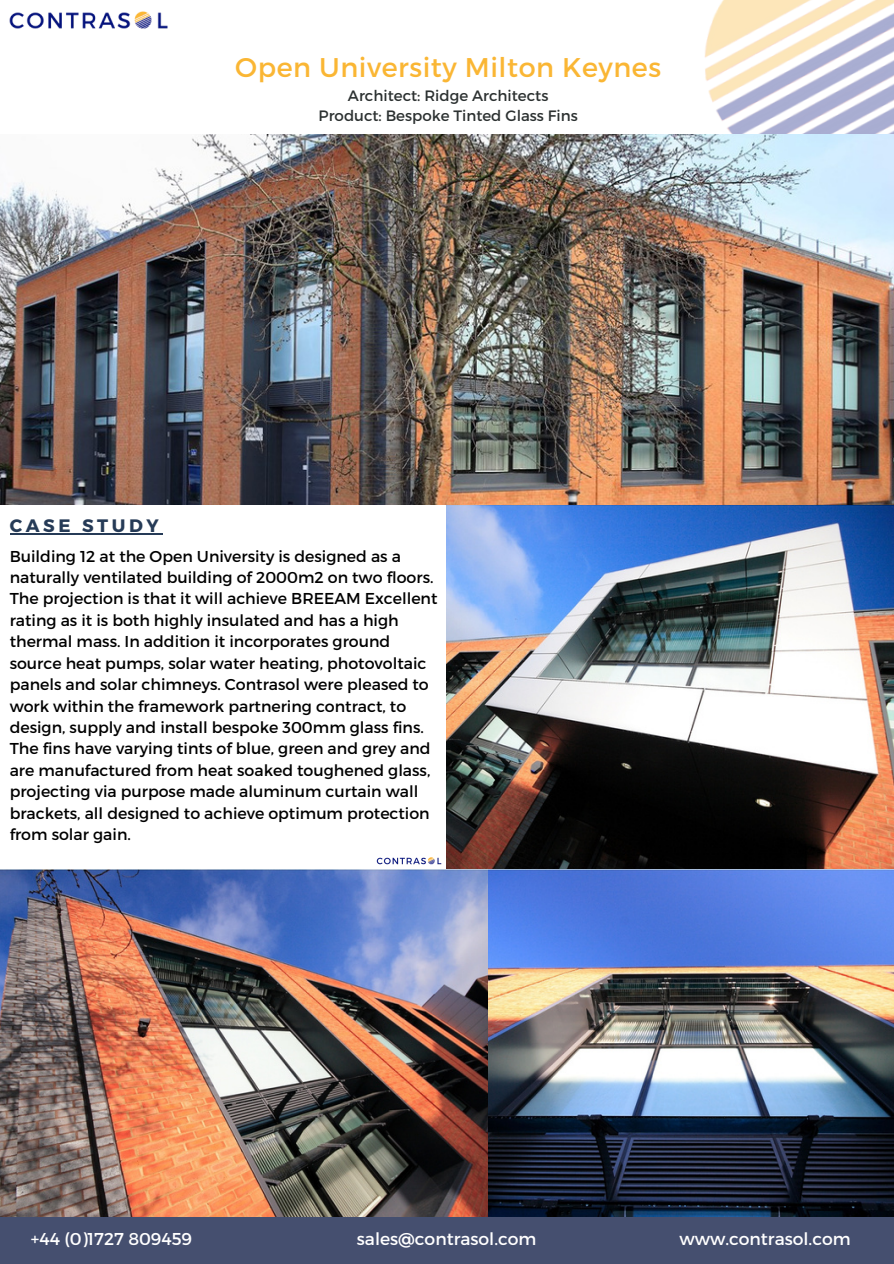
<style>
.page{position:relative;width:894px;height:1264px;background:#fff}
.page>*{position:absolute;margin:0;border:0;box-sizing:border-box;transform-origin:0 0}
.t1{font:27px "Montserrat";letter-spacing:.02em;color:#fab634}
.t2{font:700 18px "Montserrat";letter-spacing:.2em;color:#263b57}
.t3{font:17.1px "Montserrat";color:#fff}
.t4{font:15.75px/21.5px "Montserrat";color:#000}
.t5{font:15px "Montserrat";color:#2c3131}
</style>
<div class="page">
<img style="left:446px;top:505px;width:447px;height:364px">
<div style="left:0;top:1216px;width:893px;height:47px;background:#454f6f"></div>
<img style="left:9px;top:11px;width:159px;height:18px">
<img style="left:705px;top:0;width:188px;height:134px">
<img style="left:0;top:134px;width:893px;height:370px">
<img style="left:0;top:869px;width:893px;height:347px">
<img style="left:355px;top:841px;width:107px;height:39px">
<hr style="left:10px;top:533px;width:152px;height:1px;background:#263b57">
<p class="t1" style="left:235px;top:50px;width:427px">Open University Milton Keynes</p>
<p class="t2" style="left:10px;top:513px;width:151px">CASE STUDY</p>
<p class="t5" style="left:348px;top:86px;width:202px">Architect: Ridge Architects</p>
<p class="t5" style="left:318px;top:106px;width:261px">Product: Bespoke Tinted Glass Fins</p>
<p class="t4" style="left:10px;top:544px;width:429px">Building 12 at the Open University is designed as a naturally ventilated building of 2000m2 on two floors.<br>The projection is that it will achieve BREEAM Excellent rating as it is both highly insulated and has a high thermal mass. In addition it incorporates ground source heat pumps, solar water heating, photovoltaic panels and solar chimneys. Contrasol were pleased to work within the framework partnering contract, to design, supply and install bespoke 300mm glass fins.<br>The fins have varying tints of blue, green and grey and are manufactured from heat soaked toughened glass, projecting via purpose made aluminum curtain wall brackets, all designed to achieve optimum protection from solar gain.</p>
<p class="t3" style="left:31px;top:1227px;width:163px">+44 (0)1727 809459</p>
<p class="t3" style="left:357px;top:1227px;width:181px">sales@contrasol.com</p>
<p class="t3" style="left:679px;top:1227px;width:172px">www.contrasol.com</p>
</div>
